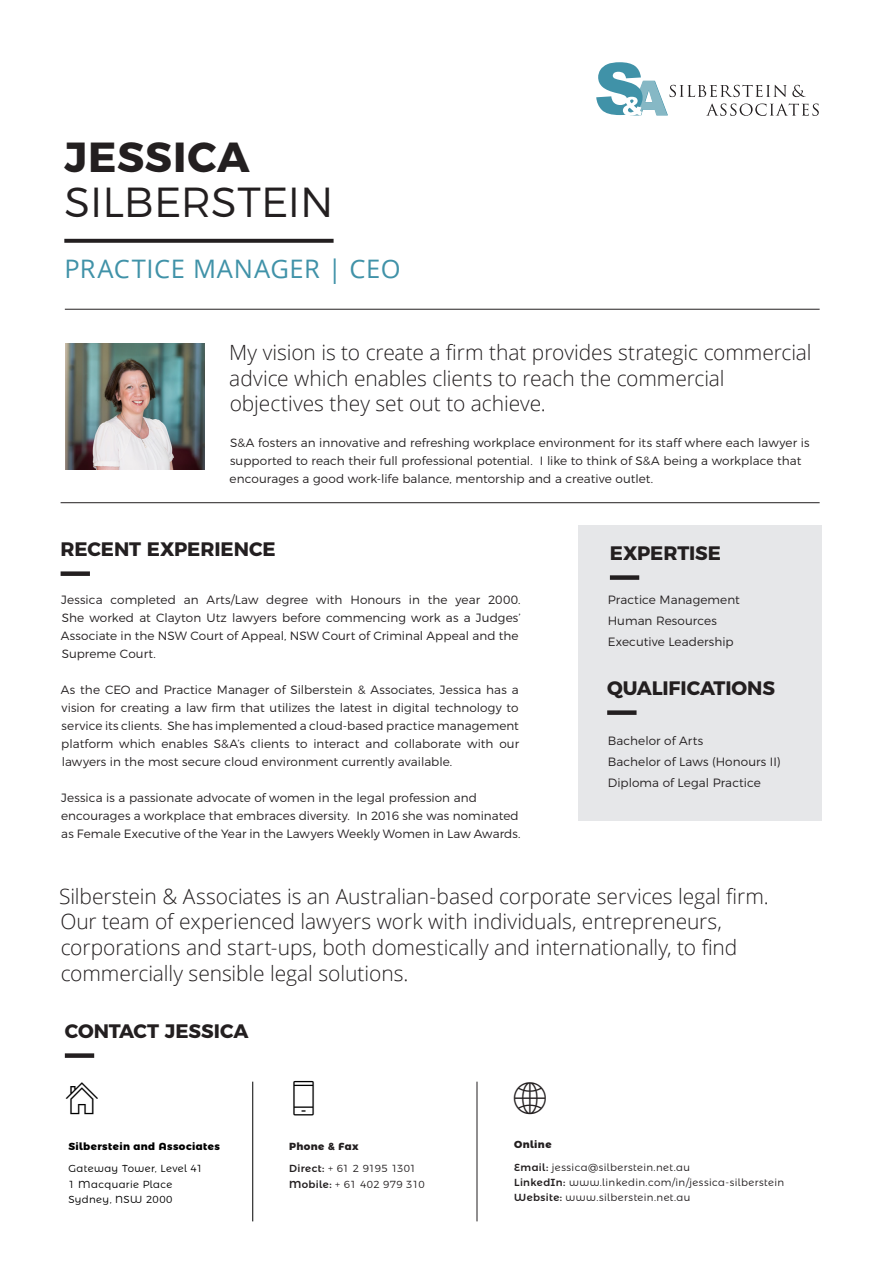
<style>
.page{position:relative;width:893px;height:1263px;background:#fff}
.page>*{position:absolute;margin:0;border:0;box-sizing:border-box;transform-origin:0 0}
.t1{font:300 42px "Montserrat";color:#231f20}
.t2{font:700 42px "Montserrat";letter-spacing:.02em;color:#231f20}
.t3{font:25.5px "Open Sans";letter-spacing:.02em;color:#4092a8}
.t4{font:300 21px/25.5px "Open Sans";letter-spacing:-.005em;color:#231f20}
.t5{font:700 19.5px "Montserrat";letter-spacing:-.005em;color:#231f20}
.t6{font:300 12px/18px "Montserrat";letter-spacing:.005em;color:#231f20}
.t7{font:300 10.2px "Montserrat Alternates";letter-spacing:.035em;color:#231f20}
.t8{font:300 10.2px "Montserrat Alternates";letter-spacing:.035em;color:#000}
.t9{font:800 10.2px "Montserrat Alternates";letter-spacing:.04em;color:#000}
.t10{font:300 10.2px "Montserrat Alternates";letter-spacing:-.025em;color:#231f20}
.t11{font:800 10.2px "Montserrat Alternates";letter-spacing:.04em;color:#231f20}
.s1{font-weight:500}
</style>
<div class="page">
<svg style="left:596px;top:62px;width:223px;height:54px"></svg>
<svg style="left:64px;top:239px;width:270px;height:4px"></svg>
<div style="left:61px;top:571px;width:29px;height:5px;background:#231f20"></div>
<div style="left:578px;top:525px;width:243px;height:296px;background:#e6e7e9"></div>
<div style="left:610px;top:575px;width:29px;height:5px;background:#231f20"></div>
<div style="left:607px;top:710px;width:30px;height:5px;background:#231f20"></div>
<img style="left:66px;top:343px;width:138px;height:127px">
<hr style="left:65px;top:309px;width:755px;height:1px;background:#231f20">
<hr style="left:61px;top:502px;width:759px;height:1px;background:#231f20">
<hr style="left:252px;top:1082px;width:1px;height:139px;background:#000">
<hr style="left:477px;top:1082px;width:1px;height:139px;background:#231f20">
<div style="left:65px;top:1053px;width:29px;height:5px;background:#231f20"></div>
<p class="t2" style="left:64px;top:123px;width:187px">JESSICA</p>
<p class="t1" style="left:64px;top:169px;width:271px">SILBERSTEIN</p>
<p class="t3" style="left:64px;top:251px;width:338px">PRACTICE MANAGER | CEO</p>
<p class="t4" style="left:229px;top:339px;width:584px">My vision is to create a firm that provides strategic commercial advice which enables clients to reach the commercial</p>
<p class="t4" style="left:230px;top:390px;width:318px">objectives they set out to achieve.</p>
<p class="t6" style="left:230px;top:433px;width:581px">S&amp;A fosters an innovative and refreshing workplace environment for its staff where each lawyer is supported to reach their full professional potential. I like to think of S&amp;A being a workplace that encourages a good work-life balance, mentorship and a creative outlet.</p>
<p class="t5" style="left:61px;top:533px;width:217px">RECENT EXPERIENCE</p>
<p class="t6" style="left:61px;top:589px;width:461px">Jessica completed an Arts/Law degree with Honours in the year 2000.<br>She worked at Clayton Utz lawyers before commencing work as a Judges’ Associate in the NSW Court of Appeal, NSW Court of Criminal Appeal and the Supreme Court.</p>
<p class="t6" style="left:61px;top:679px;width:460px;text-align:justify">As the CEO and Practice Manager of Silberstein &amp; Associates, Jessica has a vision for creating a law firm that utilizes the latest in digital technology to service its clients. She has implemented a cloud-based practice management platform which enables S&amp;A’s clients to interact and collaborate with our lawyers in the most secure cloud environment currently available.</p>
<p class="t6" style="left:61px;top:787px;width:417px">Jessica is a passionate advocate of women in the legal profession and</p>
<p class="t6" style="left:61px;top:805px;width:461px">encourages a workplace that embraces diversity. In 2016 she was nominated as Female Executive of the Year in the Lawyers Weekly Women in Law Awards.</p>
<p class="t5" style="left:610px;top:537px;width:113px">EXPERTISE</p>
<p class="t6" style="left:608px;top:589px;width:134px">Practice Management</p>
<p class="t6" style="left:608px;top:610px;width:111px">Human Resources</p>
<p class="t6" style="left:608px;top:631px;width:127px">Executive Leadership</p>
<p class="t5" style="left:607px;top:672px;width:169px">QUALIFICATIONS</p>
<p class="t6" style="left:608px;top:731px;width:97px">Bachelor of Arts</p>
<p class="t6" style="left:608px;top:752px;width:174px">Bachelor of Laws (Honours II)</p>
<p class="t6" style="left:608px;top:773px;width:155px">Diploma of Legal Practice</p>
<p class="t4" style="left:59px;top:883px;width:711px">Silberstein &amp; Associates is an Australian-based corporate services legal firm.</p>
<p class="t4" style="left:60px;top:908px;width:663px">Our team of experienced lawyers work with individuals, entrepreneurs,</p>
<p class="t4" style="left:61px;top:934px;width:678px">corporations and start-ups, both domestically and internationally, to find</p>
<p class="t4" style="left:61px;top:959px;width:349px">commercially sensible legal solutions.</p>
<p class="t5" style="left:65px;top:1015px;width:185px">CONTACT JESSICA</p>
<p class="t9" style="left:68px;top:1137px;width:153px">Silberstein and Associates</p>
<p class="t8" style="left:68px;top:1160px;width:136px">Gateway Tower, Level 41</p>
<p class="t8" style="left:68px;top:1176px;width:106px">1 Macquarie Place</p>
<p class="t8" style="left:68px;top:1191px;width:106px">Sydney, NSW 2000</p>
<p class="t11" style="left:289px;top:1137px;width:71px">Phone &amp; Fax</p>
<p class="t10" style="left:289px;top:1160px;width:129px"><span class="s1">Direct:</span> + 61 2 9195 1301</p>
<p class="t7" style="left:289px;top:1176px;width:137px"><span class="s1">Mobile:</span> + 61 402 979 310</p>
<p class="t11" style="left:514px;top:1136px;width:39px">Online</p>
<p class="t7" style="left:514px;top:1159px;width:177px"><span class="s1">Email:</span> jessica@silberstein.net.au</p>
<p class="t7" style="left:514px;top:1174px;width:271px"><span class="s1">LinkedIn:</span> www.linkedin.com/in/jessica-silberstein</p>
<p class="t7" style="left:514px;top:1190px;width:178px"><span class="s1">Website:</span> www.silberstein.net.au</p>
</div>
